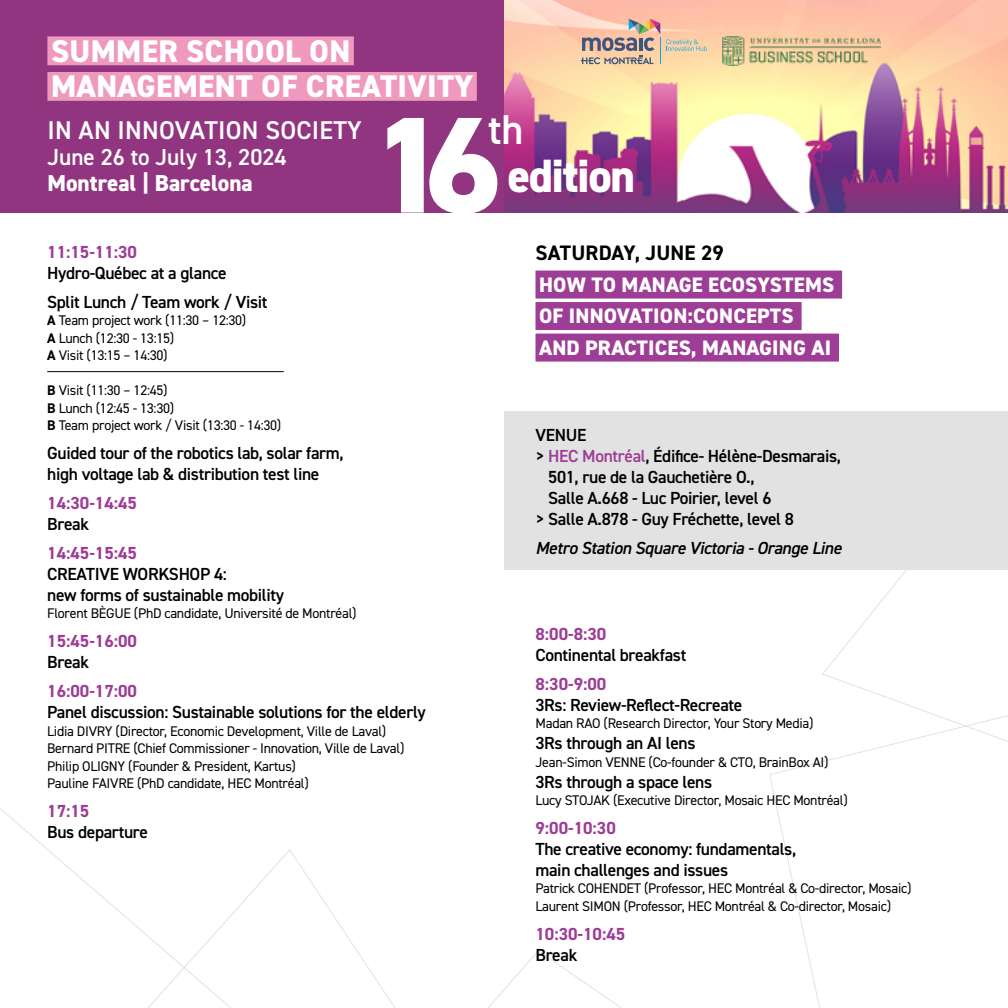
<style>
.page{position:relative;width:1008px;height:1008px;background:#fff}
.page>*{position:absolute;margin:0;border:0;box-sizing:border-box;transform-origin:0 0}
.t1{font:800 137.03px "DIN2014";color:#fff}
.t2{font:800 46.9px "DIN2014";letter-spacing:-.03em;color:#fff}
.t3{font:600 41.82px "DIN2014";color:#fff}
.t4{font:800 31.32px/35.5px "DIN2014";letter-spacing:.01em;color:#fff}
.t5{font:600 25.72px "DIN2014";letter-spacing:.01em;color:#fff}
.t6{font:600 23.1px "DIN2014";color:#fff}
.t7{font:800 23.1px "DIN2014";color:#fff}
.t8{font:800 21px/31.5px "DIN2014";letter-spacing:.01em;color:#fff}
.t9{font:700 21px "DIN2014";letter-spacing:.01em;color:#000}
.t10{font:600 17.5px/21px "DIN2014";letter-spacing:-.02em;color:#000}
.t11{font:700 17.5px "DIN2014";color:#9d3d95}
.t12{font:italic 600 17.5px "DIN2014";letter-spacing:-.02em;color:#000}
.t13{font:14px/17.5px "DIN2014";letter-spacing:-.02em;color:#000}
.s1{font-weight:700}
.s2{color:#9d3d95}
</style>
<div class="page">
<img style="left:504px;top:0;width:504px;height:213px">
<div style="left:0;top:0;width:504px;height:213px;background:#923581"></div>
<svg style="left:109px;top:849px;width:266px;height:159px"></svg>
<svg style="left:375px;top:951px;width:247px;height:57px"></svg>
<svg style="left:821px;top:569px;width:187px;height:128px"></svg>
<svg style="left:769px;top:697px;width:239px;height:311px"></svg>
<svg style="left:581px;top:19px;width:126px;height:45px;background:#d8b8a2"></svg>
<div style="left:47px;top:36px;width:307px;height:29px;background:#f099bf"></div>
<div style="left:47px;top:72px;width:430px;height:29px;background:#f099bf"></div>
<img style="left:722px;top:37px;width:158px;height:29px">
<hr style="left:47px;top:371px;width:237px;height:1px;background:#000">
<div style="left:504px;top:411px;width:504px;height:158px;background:#e2e2e2"></div>
<div style="left:536px;top:271px;width:306px;height:28px;background:#9d3d95"></div>
<div style="left:536px;top:302px;width:266px;height:28px;background:#9d3d95"></div>
<div style="left:536px;top:334px;width:303px;height:28px;background:#9d3d95"></div>
<h3 class="t4" style="left:51px;top:33px;width:424px">SUMMER SCHOOL ON<br>MANAGEMENT OF CREATIVITY</h3>
<h3 class="t5" style="left:48px;top:113px;width:316px">IN AN INNOVATION SOCIETY</h3>
<h3 class="t6" style="left:47px;top:142px;width:241px">June 26 to July 13, 2024</h3>
<h3 class="t7" style="left:47px;top:167px;width:207px">Montreal | Barcelona</h3>
<h3 class="t3" style="left:488px;top:102px;width:37px">th</h3>
<h2 class="t2" style="left:507px;top:144px;width:129px">edition</h2>
<h1 class="t1" style="left:370px;top:74px;width:133px">16</h1>
<p class="t11" style="left:47px;top:240px;width:91px">11:15-11:30</p>
<p class="t10" style="left:47px;top:258px;width:222px;line-height:28.9px">Hydro-Québec at a glance<br>Split Lunch / Team work / Visit</p>
<p class="t13" style="left:47px;top:311px;width:201px"><span class="s1">A</span> Team project work (11:30 – 12:30)<br><span class="s1">A</span> Lunch (12:30 - 13:15)<br><span class="s1">A</span> Visit (13:15 – 14:30)</p>
<p class="t13" style="left:47px;top:381px;width:236px"><span class="s1">B</span> Visit (11:30 – 12:45)<br><span class="s1">B</span> Lunch (12:45 - 13:30)<br><span class="s1">B</span> Team project work / Visit (13:30 - 14:30)</p>
<p class="t10" style="left:47px;top:442px;width:298px">Guided tour of the robotics lab, solar farm, high voltage lab &amp; distribution test line</p>
<p class="t11" style="left:47px;top:491px;width:91px">14:30-14:45</p>
<p class="t10" style="left:47px;top:513px;width:43px">Break</p>
<p class="t11" style="left:47px;top:541px;width:91px">14:45-15:45</p>
<p class="t10" style="left:47px;top:563px;width:238px">CREATIVE WORKSHOP 4:<br>new forms of sustainable mobility</p>
<p class="t13" style="left:47px;top:604px;width:311px">Florent BÈGUE (PhD candidate, Université de Montréal)</p>
<p class="t11" style="left:47px;top:629px;width:91px">15:45-16:00</p>
<p class="t10" style="left:47px;top:651px;width:43px">Break</p>
<p class="t11" style="left:47px;top:679px;width:91px">16:00-17:00</p>
<p class="t10" style="left:47px;top:701px;width:380px">Panel discussion: Sustainable solutions for the elderly</p>
<p class="t13" style="left:47px;top:722px;width:359px">Lidia DIVRY (Director, Economic Development, Ville de Laval)<br>Bernard PITRE (Chief Commissioner - Innovation, Ville de Laval)<br>Philip OLIGNY (Founder &amp; President, Kartus)<br>Pauline FAIVRE (PhD candidate, HEC Montréal)</p>
<p class="t11" style="left:47px;top:799px;width:44px">17:15</p>
<p class="t10" style="left:47px;top:821px;width:102px">Bus departure</p>
<h3 class="t9" style="left:536px;top:239px;width:190px">SATURDAY, JUNE 29</h3>
<h3 class="t8" style="left:539px;top:269px;width:297px">HOW TO MANAGE ECOSYSTEMS<br>OF INNOVATION:CONCEPTS<br>AND PRACTICES, MANAGING AI</h3>
<p class="t10" style="left:536px;top:424px;width:52px">VENUE</p>
<p class="t10" style="left:536px;top:445px;width:307px">&gt; <span class="s2">HEC Montréal</span>, Édifice- Hélène-Desmarais,</p>
<p class="t10" style="left:548px;top:466px;width:208px">501, rue de la Gauchetière O.,</p>
<p class="t10" style="left:548px;top:487px;width:225px">Salle A.668 - Luc Poirier, level 6</p>
<p class="t10" style="left:536px;top:508px;width:260px">&gt; Salle A.878 - Guy Fréchette, level 8</p>
<p class="t12" style="left:536px;top:536px;width:308px">Metro Station Square Victoria - Orange Line</p>
<p class="t11" style="left:536px;top:622px;width:72px">8:00-8:30</p>
<p class="t10" style="left:536px;top:644px;width:152px">Continental breakfast</p>
<p class="t11" style="left:536px;top:672px;width:72px">8:30-9:00</p>
<p class="t10" style="left:536px;top:694px;width:208px">3Rs: Review-Reflect-Recreate</p>
<p class="t13" style="left:536px;top:714px;width:280px">Madan RAO (Research Director, Your Story Media)</p>
<p class="t10" style="left:536px;top:732px;width:162px">3Rs through an AI lens</p>
<p class="t13" style="left:536px;top:753px;width:295px">Jean-Simon VENNE (Co-founder &amp; CTO, BrainBox AI)</p>
<p class="t10" style="left:536px;top:771px;width:178px">3Rs through a space lens</p>
<p class="t13" style="left:536px;top:791px;width:314px">Lucy STOJAK (Executive Director, Mosaic HEC Montréal)</p>
<p class="t11" style="left:536px;top:816px;width:82px">9:00-10:30</p>
<p class="t10" style="left:536px;top:838px;width:262px">The creative economy: fundamentals, main challenges and issues</p>
<p class="t13" style="left:536px;top:880px;width:378px">Patrick COHENDET (Professor, HEC Montréal &amp; Co-director, Mosaic)<br>Laurent SIMON (Professor, HEC Montréal &amp; Co-director, Mosaic)</p>
<p class="t11" style="left:536px;top:922px;width:91px">10:30-10:45</p>
<p class="t10" style="left:536px;top:944px;width:43px">Break</p>
</div>
